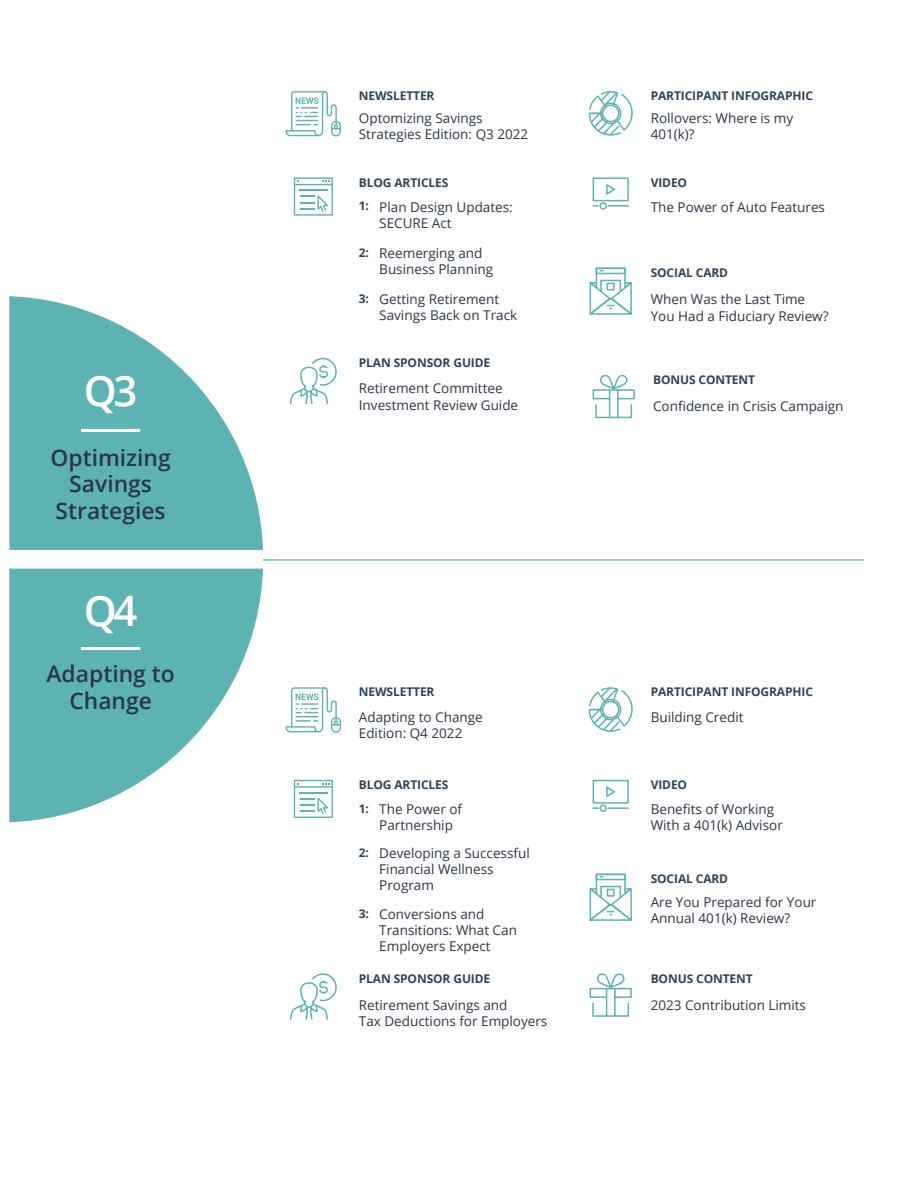
<style>
.page{position:relative;width:918px;height:1188px;background:#fff}
.page>*{position:absolute;margin:0;border:0;box-sizing:border-box;transform-origin:0 0}
.t1{font:600 42px "Open Sans";color:#fff}
.t2{font:600 22.8px/26.7px "Open Sans";color:#2b3846;text-align:center}
.t3{font:13.5px/16.2px "Open Sans";color:#2b3846}
.t4{font:700 12px "Open Sans";letter-spacing:-.01em;color:#2e4659}
.s1{font-weight:700;font-size:12px;color:#2e4659}
</style>
<div class="page">
<svg style="left:9px;top:569px;width:254px;height:253px;fill:#5cb3b1"></svg>
<svg style="left:9px;top:296px;width:254px;height:254px;fill:#5cb3b1"></svg>
<hr style="left:81px;top:429px;width:59px;height:3px;background:#fff">
<hr style="left:81px;top:647px;width:59px;height:3px;background:#fff">
<hr style="left:263px;top:560px;width:601px;height:1px;background:#2aa2a5">
<svg style="left:286px;top:91px;width:55px;height:46px"></svg>
<svg style="left:286px;top:687px;width:55px;height:46px"></svg>
<svg style="left:592px;top:177px;width:37px;height:33px"></svg>
<svg style="left:592px;top:779px;width:37px;height:33px"></svg>
<svg style="left:294px;top:177px;width:39px;height:39px"></svg>
<svg style="left:294px;top:780px;width:39px;height:38px"></svg>
<svg style="left:289px;top:357px;width:48px;height:47px"></svg>
<svg style="left:289px;top:973px;width:48px;height:47px"></svg>
<svg style="left:588px;top:91px;width:45px;height:45px"></svg>
<svg style="left:588px;top:687px;width:45px;height:45px"></svg>
<svg style="left:596px;top:880px;width:30px;height:6px"></svg>
<svg style="left:589px;top:886px;width:43px;height:35px"></svg>
<div style="left:596px;top:874px;width:30px;height:6px;border:2px solid #5cb3b1"></div>
<div style="left:607px;top:889px;width:8px;height:8px;border:2px solid #5cb3b1"></div>
<svg style="left:596px;top:274px;width:30px;height:6px"></svg>
<svg style="left:589px;top:280px;width:43px;height:35px"></svg>
<div style="left:596px;top:268px;width:30px;height:6px;border:2px solid #5cb3b1"></div>
<div style="left:607px;top:283px;width:8px;height:8px;border:2px solid #5cb3b1"></div>
<svg style="left:589px;top:973px;width:43px;height:44px"></svg>
<svg style="left:592px;top:374px;width:43px;height:45px"></svg>
<h1 class="t1" style="left:84px;top:362px;width:55px">Q3</h1>
<h2 class="t2" style="left:51px;top:444px;width:122px">Optimizing<br>Savings<br>Strategies</h2>
<h1 class="t1" style="left:84px;top:582px;width:55px">Q4</h1>
<h2 class="t2" style="left:47px;top:660px;width:130px">Adapting to<br>Change</h2>
<p class="t4" style="left:359px;top:87px;width:77px">NEWSLETTER</p>
<p class="t4" style="left:651px;top:87px;width:164px">PARTICIPANT INFOGRAPHIC</p>
<p class="t3" style="left:359px;top:109px;width:171px">Optomizing Savings<br>Strategies Edition: Q3 2022</p>
<p class="t3" style="left:651px;top:109px;width:144px">Rollovers: Where is my<br>401(k)?</p>
<p class="t4" style="left:359px;top:174px;width:91px">BLOG ARTICLES</p>
<p class="t4" style="left:651px;top:174px;width:38px">VIDEO</p>
<p class="t3" style="left:379px;top:198px;width:135px">Plan Design Updates:<br>SECURE Act</p>
<p class="t3" style="left:379px;top:244px;width:115px">Reemerging and<br>Business Planning</p>
<p class="t4" style="left:359px;top:198px;width:12px">1:</p>
<p class="t4" style="left:359px;top:244px;width:12px">2:</p>
<p class="t3" style="left:379px;top:291px;width:139px;text-indent:-20px"><span class="s1">3:</span> Getting Retirement<br>Savings Back on Track</p>
<p class="t3" style="left:651px;top:198px;width:176px">The Power of Auto Features</p>
<p class="t4" style="left:651px;top:264px;width:79px">SOCIAL CARD</p>
<p class="t3" style="left:651px;top:291px;width:179px">When Was the Last Time<br>You Had a Fiduciary Review?</p>
<p class="t4" style="left:359px;top:354px;width:133px">PLAN SPONSOR GUIDE</p>
<p class="t3" style="left:359px;top:380px;width:161px">Retirement Committee<br>Investment Review Guide</p>
<p class="t4" style="left:653px;top:371px;width:104px">BONUS CONTENT</p>
<p class="t3" style="left:653px;top:398px;width:192px">Confidence in Crisis Campaign</p>
<p class="t4" style="left:359px;top:684px;width:77px">NEWSLETTER</p>
<p class="t4" style="left:651px;top:684px;width:164px">PARTICIPANT INFOGRAPHIC</p>
<p class="t3" style="left:359px;top:709px;width:125px">Adapting to Change<br>Edition: Q4 2022</p>
<p class="t3" style="left:651px;top:709px;width:94px">Building Credit</p>
<p class="t4" style="left:359px;top:776px;width:91px">BLOG ARTICLES</p>
<p class="t4" style="left:651px;top:776px;width:38px">VIDEO</p>
<p class="t4" style="left:359px;top:800px;width:12px">1:</p>
<p class="t4" style="left:359px;top:844px;width:12px">2:</p>
<p class="t3" style="left:379px;top:801px;width:84px">The Power of<br>Partnership</p>
<p class="t3" style="left:379px;top:845px;width:152px">Developing a Successful<br>Financial Wellness<br>Program</p>
<p class="t3" style="left:651px;top:801px;width:134px">Benefits of Working<br>With a 401(k) Advisor</p>
<p class="t4" style="left:651px;top:870px;width:79px">SOCIAL CARD</p>
<p class="t3" style="left:379px;top:905px;width:139px;text-indent:-20px"><span class="s1">3:</span> Conversions and<br>Transitions: What Can<br>Employers Expect</p>
<p class="t3" style="left:651px;top:893px;width:167px">Are You Prepared for Your<br>Annual 401(k) Review?</p>
<p class="t4" style="left:359px;top:970px;width:133px">PLAN SPONSOR GUIDE</p>
<p class="t4" style="left:651px;top:970px;width:104px">BONUS CONTENT</p>
<p class="t3" style="left:359px;top:996px;width:190px">Retirement Savings and<br>Tax Deductions for Employers</p>
<p class="t3" style="left:651px;top:996px;width:157px">2023 Contribution Limits</p>
</div>
